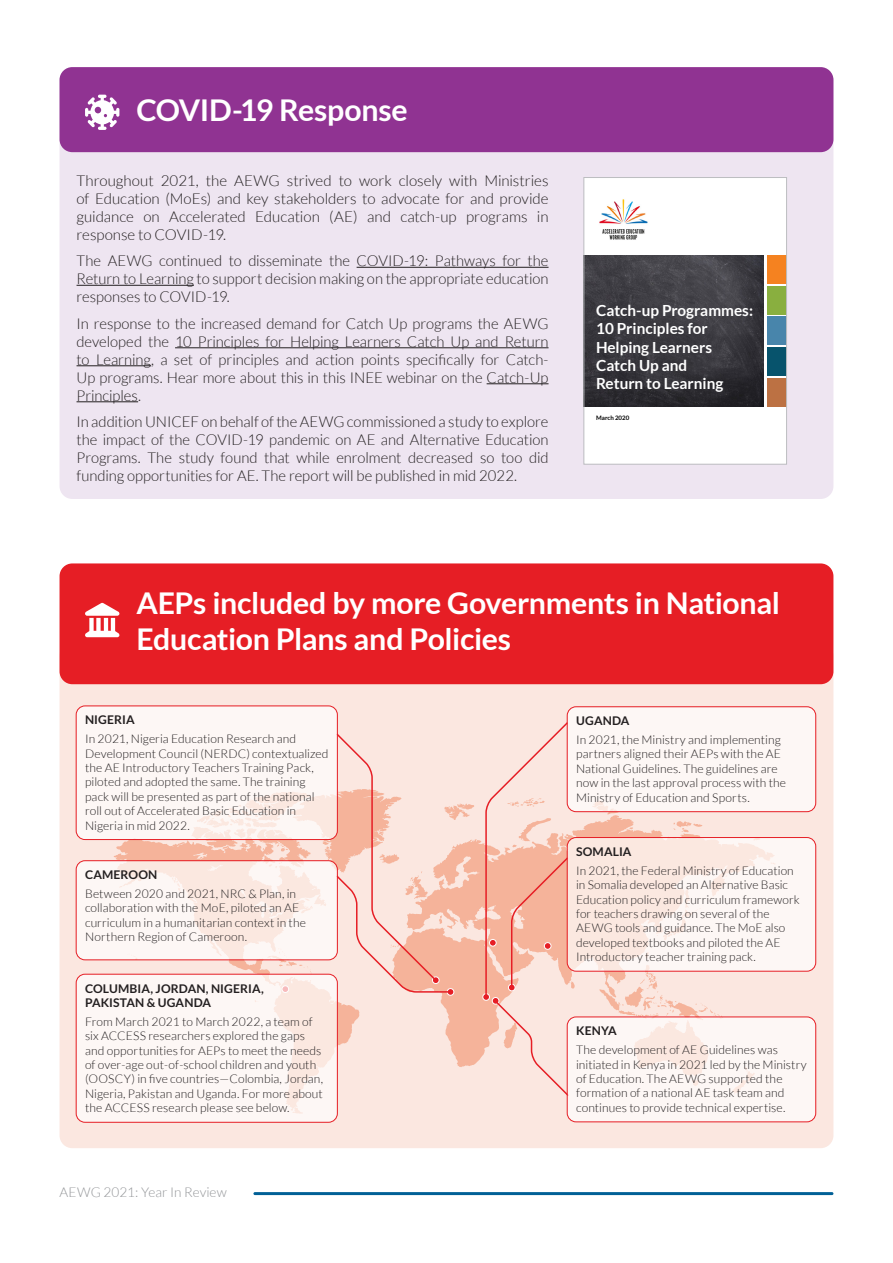
<style>
.page{position:relative;width:893px;height:1263px;background:#fff}
.page>*{position:absolute;margin:0;border:0;box-sizing:border-box;transform-origin:0 0}
.INEE_HEADER_LEVEL3{font:700 30px/36px "Lato";letter-spacing:-.01em;color:#fff}
.t1{font:700 15.3px/18.5px "Lato";color:#fff}
.INEE_Paragraph{font:300 15px/18px "Lato";letter-spacing:-.005em;color:#231f20;text-align:justify}
.t2{font:300 13.5px "Lato";letter-spacing:.005em;color:#939598}
.INEE_Paragraph-2{font:300 12px/14.4px "Lato";letter-spacing:.005em;color:#231f20}
.INEE_HEADER_LEVEL3-2{font:700 12px/14.4px "Lato";letter-spacing:.01em;color:#231f20}
.t3{font:700 6.15px "Lato";color:#000}
</style>
<div class="page">
<hr style="left:253px;top:1192px;width:580px;height:3px;background:#016096">
<div style="left:60px;top:67px;width:773px;height:432px;background:#eee5f1;border-radius:13px"></div>
<hr style="left:357px;top:267px;width:192px;height:1px;background:#231f20">
<hr style="left:77px;top:285px;width:117px;height:1px;background:#231f20">
<hr style="left:175px;top:347px;width:374px;height:1px;background:#231f20">
<hr style="left:77px;top:365px;width:74px;height:1px;background:#231f20">
<hr style="left:487px;top:383px;width:62px;height:1px;background:#231f20">
<hr style="left:77px;top:401px;width:61px;height:1px;background:#231f20">
<div style="left:60px;top:67px;width:773px;height:85px;background:#903392;border-radius:13px"></div>
<svg style="left:85px;top:95px;width:34px;height:35px"></svg>
<div style="left:584px;top:178px;width:202px;height:286px;background:#fff"></div>
<img style="left:585px;top:256px;width:178px;height:150px">
<img style="left:599px;top:199px;width:49px;height:41px">
<div style="left:767px;top:256px;width:19px;height:28px;background:#f58220"></div>
<div style="left:767px;top:317px;width:19px;height:28px;background:#4885ab"></div>
<div style="left:767px;top:378px;width:19px;height:28px;background:#bc7143"></div>
<div style="left:767px;top:286px;width:19px;height:28px;background:#89af3f"></div>
<div style="left:767px;top:348px;width:19px;height:28px;background:#07536c"></div>
<div style="left:583px;top:177px;width:204px;height:288px;border:1px solid #bcbdc0"></div>
<div style="left:60px;top:643px;width:773px;height:505px;background:#fbe7e0;border-radius:13px"></div>
<div style="left:60px;top:563px;width:773px;height:121px;background:#e61e25;border-radius:13px"></div>
<svg style="left:85px;top:603px;width:35px;height:34px"></svg>
<svg style="left:592px;top:812px;width:27px;height:2px"></svg>
<svg style="left:474px;top:815px;width:301px;height:250px"></svg>
<svg style="left:599px;top:971px;width:124px;height:45px"></svg>
<div style="left:482px;top:993px;width:8px;height:8px;border:1px solid #fff;border-radius:50%"></div>
<div style="left:77px;top:974px;width:260px;height:148px;background:#fdf7f5;border-radius:9px"></div>
<div style="left:77px;top:706px;width:260px;height:133px;background:#fdf7f5;border-radius:9px"></div>
<svg style="left:568px;top:1017px;width:247px;height:105px;background:#fcf5f2"></svg>
<svg style="left:568px;top:838px;width:247px;height:133px;fill:#fdf7f5"></svg>
<svg style="left:483px;top:720px;width:92px;height:378px"></svg>
<div style="left:568px;top:707px;width:247px;height:105px;background:#fdf7f5;border-radius:9px"></div>
<svg style="left:114px;top:734px;width:360px;height:380px"></svg>
<svg style="left:77px;top:861px;width:260px;height:98px;fill:#fdf7f5"></svg>
<div style="left:76px;top:974px;width:262px;height:149px;border:1px solid #e61e25;border-radius:9px"></div>
<div style="left:76px;top:705px;width:262px;height:135px;border:1px solid #e61e25;border-radius:9px"></div>
<div style="left:567px;top:1016px;width:249px;height:106px;border:1px solid #e61e25;border-radius:9px"></div>
<div style="left:567px;top:837px;width:249px;height:134px;border:1px solid #e61e25;border-radius:9px"></div>
<div style="left:567px;top:706px;width:249px;height:106px;border:1px solid #e61e25;border-radius:9px"></div>
<div style="left:76px;top:860px;width:262px;height:100px;border:1px solid #e61e25;border-radius:9px"></div>
<p class="INEE_HEADER_LEVEL3" style="left:136px;top:92px;width:273px">COVID-19 Response</p>
<p class="INEE_Paragraph" style="left:77px;top:171px;width:473px">Throughout 2021, the AEWG strived to work closely with Ministries of Education (MoEs) and key stakeholders to advocate for and provide guidance on Accelerated Education (AE) and catch-up programs in response to COVID-19.</p>
<p class="INEE_Paragraph" style="left:77px;top:252px;width:473px">The AEWG continued to disseminate the COVID-19: Pathways for the Return to Learning to support decision making on the appropriate education responses to COVID-19.</p>
<p class="INEE_Paragraph" style="left:77px;top:314px;width:473px">In response to the increased demand for Catch Up programs the AEWG developed the 10 Principles for Helping Learners Catch Up and Return to Learning, a set of principles and action points specifically for Catch-Up programs. Hear more about this in this INEE webinar on the Catch-Up Principles.</p>
<p class="INEE_Paragraph" style="left:77px;top:413px;width:473px">In addition UNICEF on behalf of the AEWG commissioned a study to explore the impact of the COVID-19 pandemic on AE and Alternative Education Programs. The study found that while enrolment decreased so too did funding opportunities for AE. The report will be published in mid 2022.</p>
<p class="t1" style="left:596px;top:301px;width:158px">Catch-up Programmes:<br>10 Principles for<br>Helping Learners<br>Catch Up and<br>Return to Learning</p>
<p class="t3" style="left:596px;top:414px;width:35px">March 2020</p>
<p class="INEE_HEADER_LEVEL3" style="left:136px;top:584px;width:645px">AEPs included by more Governments in National<br>Education Plans and Policies</p>
<p class="INEE_HEADER_LEVEL3-2" style="left:85px;top:713px;width:51px">NIGERIA</p>
<p class="INEE_Paragraph-2" style="left:85px;top:732px;width:245px">In 2021, Nigeria Education Research and Development Council (NERDC) contextualized the AE Introductory Teachers Training Pack, piloted and adopted the same. The training pack will be presented as part of the national roll out of Accelerated Basic Education in Nigeria in mid 2022.</p>
<p class="INEE_HEADER_LEVEL3-2" style="left:85px;top:867px;width:74px">CAMEROON</p>
<p class="INEE_Paragraph-2" style="left:85px;top:886px;width:222px">Between 2020 and 2021, NRC &amp; Plan, in collaboration with the MoE, piloted an AE curriculum in a humanitarian context in the Northern Region of Cameroon.</p>
<p class="INEE_HEADER_LEVEL3-2" style="left:85px;top:981px;width:180px">COLUMBIA, JORDAN, NIGERIA,<br>PAKISTAN &amp; UGANDA</p>
<p class="INEE_Paragraph-2" style="left:85px;top:1014px;width:240px">From March 2021 to March 2022, a team of six ACCESS researchers explored the gaps and opportunities for AEPs to meet the needs of over-age out-of-school children and youth (OOSCY) in five countries—Colombia, Jordan, Nigeria, Pakistan and Uganda. For more about the ACCESS research please see below.</p>
<p class="t2" style="left:60px;top:1185px;width:169px">AEWG 2021: Year In Review</p>
<p class="INEE_HEADER_LEVEL3-2" style="left:576px;top:713px;width:55px">UGANDA</p>
<p class="INEE_Paragraph-2" style="left:576px;top:732px;width:212px">In 2021, the Ministry and implementing partners aligned their AEPs with the AE National Guidelines. The guidelines are now in the last approval process with the Ministry of Education and Sports.</p>
<p class="INEE_HEADER_LEVEL3-2" style="left:576px;top:844px;width:57px">SOMALIA</p>
<p class="INEE_Paragraph-2" style="left:576px;top:863px;width:225px">In 2021, the Federal Ministry of Education in Somalia developed an Alternative Basic Education policy and curriculum framework for teachers drawing on several of the AEWG tools and guidance. The MoE also developed textbooks and piloted the AE Introductory teacher training pack.</p>
<p class="INEE_HEADER_LEVEL3-2" style="left:576px;top:1024px;width:42px">KENYA</p>
<p class="INEE_Paragraph-2" style="left:576px;top:1043px;width:232px">The development of AE Guidelines was initiated in Kenya in 2021 led by the Ministry of Education. The AEWG supported the formation of a national AE task team and continues to provide technical expertise.</p>
</div>
